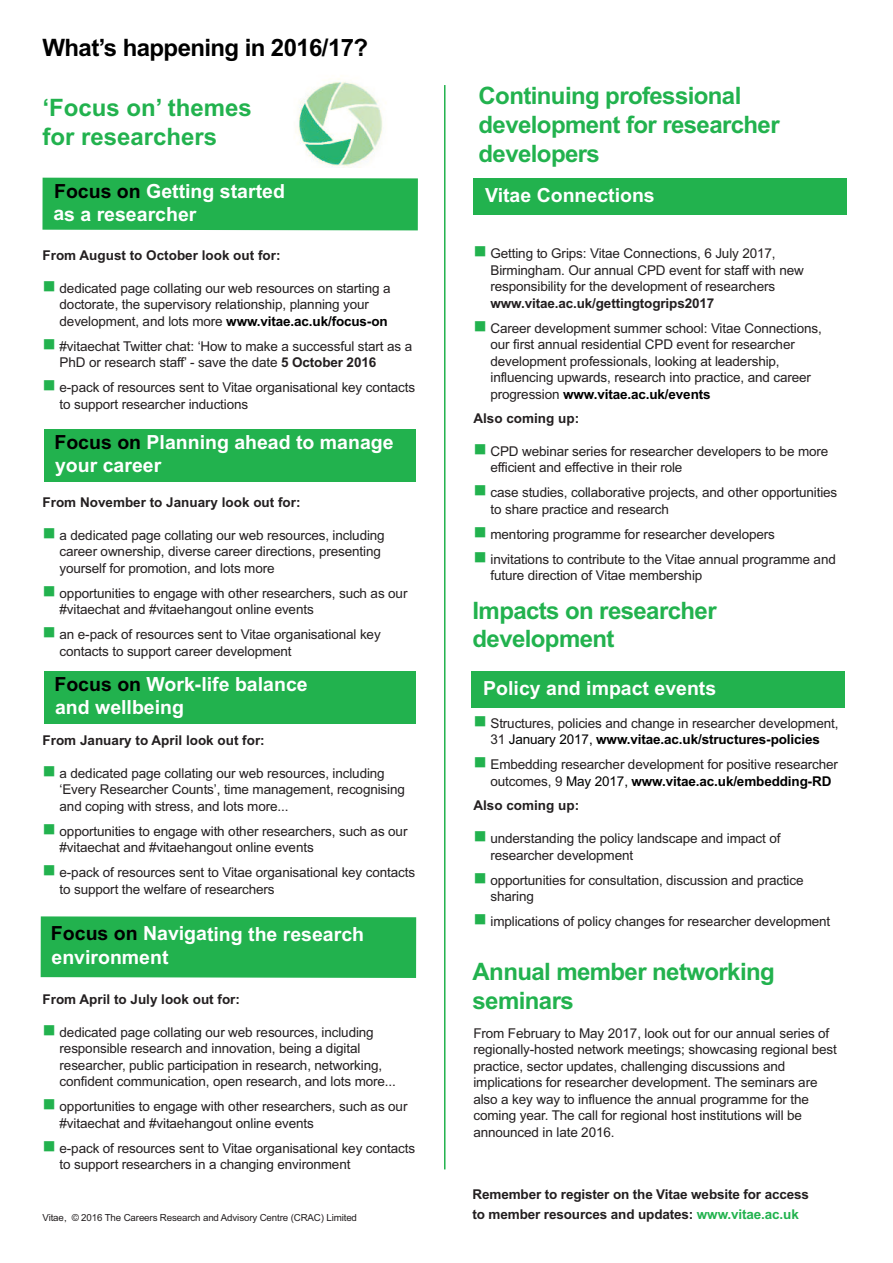
<style>
.page{position:relative;width:893px;height:1263px;background:#fff}
.page>*{position:absolute;margin:0;border:0;box-sizing:border-box;transform-origin:0 0}
.t1{font:700 24px/28.8px "Arial";letter-spacing:-.025em;color:#22b24e}
.t2{font:700 24px/28.8px "Arial";color:#22b24e}
.t3{font:700 24px "Arial";letter-spacing:-.025em;color:#000}
.t4{font:700 19.5px/23.4px "Arial";color:#fff}
.t5{font:13.5px/16.5px "Arial";letter-spacing:-.01em;color:#231f20}
.t6{font:700 13.5px/19.5px "Arial";color:#231f20}
.t7{font:9.75px "Arial";letter-spacing:-.015em;color:#231f20}
.s1{color:#000}
.s2{color:#22b24e}
.s3{font-weight:700;color:#000}
.s4{font-weight:700}
</style>
<div class="page">
<hr style="left:444px;top:85px;width:1px;height:1084px;background:#22b24e">
<div style="left:41px;top:916px;width:375px;height:62px;background:#22b24e"></div>
<img style="left:295px;top:78px;width:88px;height:90px">
<div style="left:42px;top:178px;width:376px;height:52px;background:#22b24e"></div>
<div style="left:44px;top:429px;width:372px;height:52px;background:#22b24e"></div>
<div style="left:44px;top:671px;width:372px;height:52px;background:#22b24e"></div>
<div style="left:473px;top:178px;width:374px;height:37px;background:#22b24e"></div>
<div style="left:472px;top:671px;width:373px;height:37px;background:#22b24e"></div>
<h1 class="t3" style="left:43px;top:34px;width:327px">What’s happening in 2016/17?</h1>
<h1 class="t2" style="left:43px;top:93px;width:211px">‘Focus on’ themes for researchers</h1>
<h2 class="t4" style="left:42px;top:180px;width:244px;line-height:22.6px;text-indent:12px"><span class="s1">Focus on</span> Getting started <span class="s2">ii</span>as a researcher</h2>
<p class="t6" style="left:43px;top:246px;width:239px">From August to October look out for:</p>
<p class="t5" style="left:60px;top:280px;width:333px">dedicated page collating our web resources on starting a doctorate, the supervisory relationship, planning your development, and lots more <span class="s3">www.vitae.ac.uk/focus-on</span></p>
<p class="t5" style="left:60px;top:338px;width:354px">#vitaechat Twitter chat: ‘How to make a successful start as a<br>PhD or research staff’ - save the date <span class="s4">5 October 2016</span></p>
<p class="t5" style="left:60px;top:379px;width:357px">e-pack of resources sent to Vitae organisational key contacts to support researcher inductions</p>
<h2 class="t4" style="left:50px;top:430px;width:345px"><span class="s1">Focus on</span> Planning ahead to manage <span class="s2">i</span>your career</h2>
<p class="t6" style="left:43px;top:493px;width:260px">From November to January look out for:</p>
<p class="t5" style="left:60px;top:527px;width:327px">a dedicated page collating our web resources, including career ownership, diverse career directions, presenting yourself for promotion, and lots more</p>
<p class="t5" style="left:60px;top:585px;width:349px">opportunities to engage with other researchers, such as our #vitaechat and #vitaehangout online events</p>
<p class="t5" style="left:60px;top:626px;width:323px">an e-pack of resources sent to Vitae organisational key contacts to support career development</p>
<h2 class="t4" style="left:44px;top:672px;width:265px;text-indent:10px"><span class="s1">Focus on</span> Work-life balance <span class="s2">ii</span>and wellbeing</h2>
<p class="t6" style="left:43px;top:731px;width:224px">From January to April look out for:</p>
<p class="t5" style="left:60px;top:765px;width:347px">a dedicated page collating our web resources, including ‘Every Researcher Counts’, time management, recognising and coping with stress, and lots more...</p>
<p class="t5" style="left:60px;top:823px;width:349px">opportunities to engage with other researchers, such as our #vitaechat and #vitaehangout online events</p>
<p class="t5" style="left:60px;top:864px;width:357px">e-pack of resources sent to Vitae organisational key contacts to support the welfare of researchers</p>
<h2 class="t4" style="left:41px;top:922px;width:325px;text-indent:10px"><span class="s1">Focus on</span> Navigating the research <span class="s2">ii</span>environment</h2>
<p class="t6" style="left:43px;top:990px;width:199px">From April to July look out for:</p>
<p class="t5" style="left:60px;top:1024px;width:338px">dedicated page collating our web resources, including responsible research and innovation, being a digital researcher, public participation in research, networking, confident communication, open research, and lots more...</p>
<p class="t5" style="left:60px;top:1098px;width:349px">opportunities to engage with other researchers, such as our #vitaechat and #vitaehangout online events</p>
<p class="t5" style="left:60px;top:1140px;width:357px">e-pack of resources sent to Vitae organisational key contacts to support researchers in a changing environment</p>
<p class="t7" style="left:43px;top:1211px;width:316px">Vitae, © 2016 The Careers Research and Advisory Centre (CRAC) Limited</p>
<h1 class="t1" style="left:479px;top:81px;width:303px">Continuing professional development for researcher developers</h1>
<h2 class="t4" style="left:485px;top:183px;width:171px">Vitae Connections</h2>
<p class="t5" style="left:490px;top:245px;width:315px">Getting to Grips: Vitae Connections, 6 July 2017,<br>Birmingham. Our annual CPD event for staff with new responsibility for the development of researchers</p>
<p class="t6" style="left:490px;top:293px;width:225px">www.vitae.ac.uk/gettingtogrips2017</p>
<p class="t5" style="left:490px;top:320px;width:333px">Career development summer school: Vitae Connections, our first annual residential CPD event for researcher development professionals, looking at leadership, influencing upwards, research into practice, and career progression <span class="s3">www.vitae.ac.uk/events</span></p>
<p class="t6" style="left:473px;top:409px;width:107px">Also coming up:</p>
<p class="t5" style="left:490px;top:443px;width:339px">CPD webinar series for researcher developers to be more efficient and effective in their role</p>
<p class="t5" style="left:490px;top:484px;width:348px">case studies, collaborative projects, and other opportunities to share practice and research</p>
<p class="t5" style="left:490px;top:522px;width:347px;line-height:25px">mentoring programme for researcher developers invitations to contribute to the Vitae annual programme and</p>
<p class="t5" style="left:490px;top:567px;width:213px">future direction of Vitae membership</p>
<h1 class="t1" style="left:473px;top:596px;width:246px">Impacts on researcher development</h1>
<h2 class="t4" style="left:483px;top:676px;width:234px">Policy and impact events</h2>
<p class="t5" style="left:490px;top:715px;width:350px">Structures, policies and change in researcher development,<br>31 <span class="s1">January 2017,</span> <span class="s3">www.vitae.ac.uk/structures-policies</span></p>
<p class="t5" style="left:490px;top:756px;width:349px">Embedding researcher development for positive researcher outcomes, 9 <span class="s1">May 2017,</span> <span class="s3">www.vitae.ac.uk/embedding-RD</span></p>
<p class="t6" style="left:473px;top:796px;width:107px">Also coming up:</p>
<p class="t5" style="left:490px;top:830px;width:292px">understanding the policy landscape and impact of researcher development</p>
<p class="t5" style="left:490px;top:872px;width:315px">opportunities for consultation, discussion and practice sharing</p>
<p class="t5" style="left:490px;top:913px;width:341px">implications of policy changes for researcher development</p>
<h1 class="t1" style="left:473px;top:958px;width:304px">Annual member networking seminars</h1>
<p class="t5" style="left:473px;top:1025px;width:365px">From February to May 2017, look out for our annual series of regionally-hosted network meetings; showcasing regional best practice, sector updates, challenging discussions and implications for researcher development. The seminars are also a key way to influence the annual programme for the coming year. The call for regional host institutions will be announced in late 2016.</p>
<p class="t6" style="left:473px;top:1185px;width:338px">Remember to register on the Vitae website for access to member resources and updates: <span class="s2">www.vitae.ac.uk</span></p>
</div>
